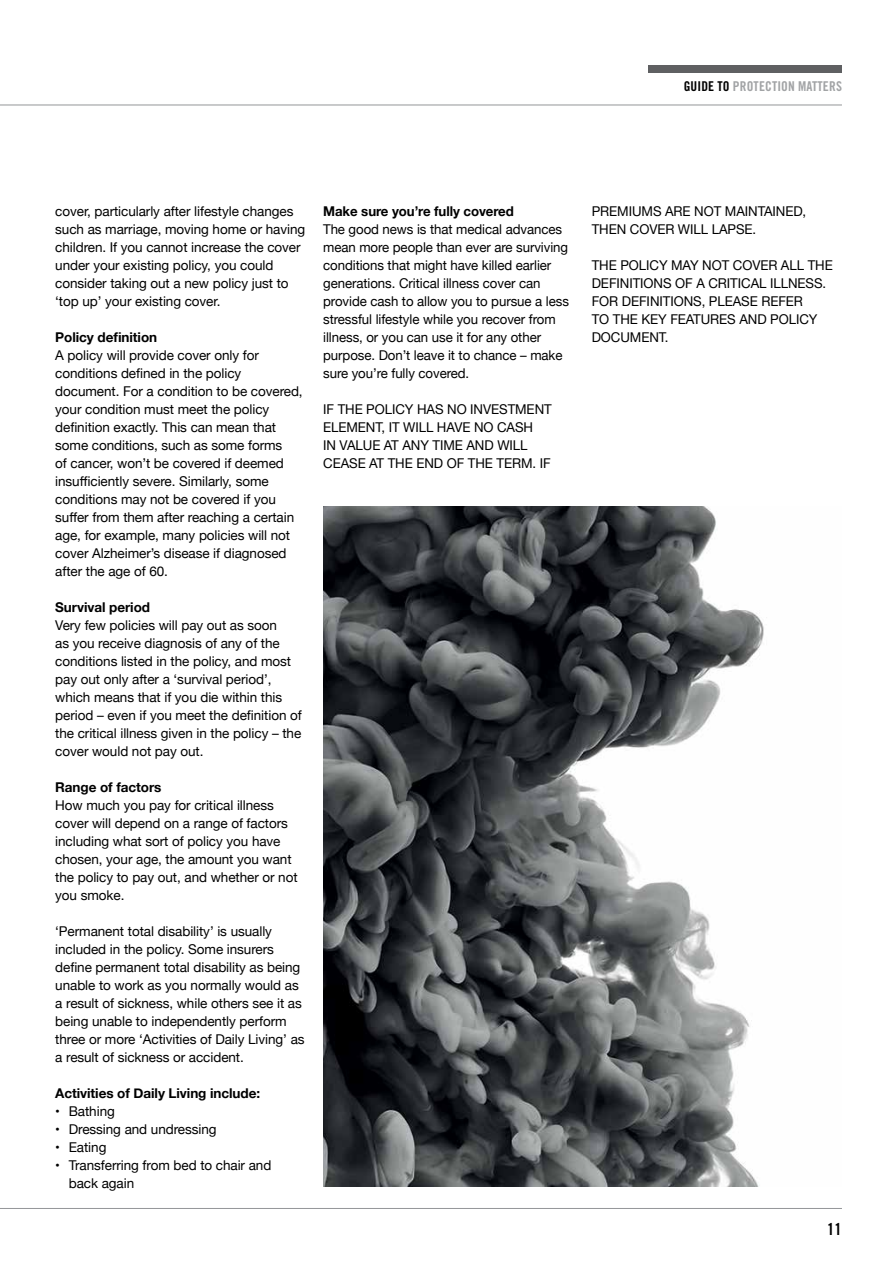
<style>
.page{position:relative;width:893px;height:1263px;background:#fff}
.page>*{position:absolute;margin:0;border:0;box-sizing:border-box;transform-origin:0 0}
.t1{font:16.5px "Trade Gothic Bold Cond Twenty";color:#000}
.t2{font:13.5px/18px "Helvetica Neue";letter-spacing:-.005em;color:#000}
.t3{font:700 13.5px "Helvetica Neue";letter-spacing:-.005em;color:#000}
.t4{font:13.5px "Trade Gothic Bold Cond Twenty";letter-spacing:.01em;color:#a1a3a5}
.s1{color:#000}
</style>
<div class="page">
<hr style="left:0;top:1208px;width:842px;height:1px;background:#939598">
<hr style="left:0;top:105px;width:842px;height:1px;background:#939598">
<div style="left:648px;top:65px;width:194px;height:8px;background:#5f6062"></div>
<img style="left:323px;top:506px;width:441px;height:680px">
<p class="t4" style="left:684px;top:78px;width:160px"><span class="s1">GUIDE TO</span> PROTECTION MATTERS</p>
<p class="t2" style="left:55px;top:202px;width:252px">cover, particularly after lifestyle changes such as marriage, moving home or having children. If you cannot increase the cover under your existing policy, you could consider taking out a new policy just to ‘top up’ your existing cover.</p>
<p class="t3" style="left:55px;top:329px;width:103px">Policy definition</p>
<p class="t2" style="left:55px;top:346px;width:249px">A policy will provide cover only for conditions defined in the policy document. For a condition to be covered, your condition must meet the policy definition exactly. This can mean that some conditions, such as some forms<br>of cancer, won’t be covered if deemed insufficiently severe. Similarly, some conditions may not be covered if you suffer from them after reaching a certain age, for example, many policies will not cover Alzheimer’s disease if diagnosed after the age of 60.</p>
<p class="t3" style="left:55px;top:599px;width:96px">Survival period</p>
<p class="t2" style="left:55px;top:616px;width:248px">Very few policies will pay out as soon<br>as you receive diagnosis of any of the conditions listed in the policy, and most pay out only after a ‘survival period’, which means that if you die within this period – even if you meet the definition of the critical illness given in the policy – the cover would not pay out.</p>
<p class="t3" style="left:55px;top:779px;width:108px">Range of factors</p>
<p class="t2" style="left:55px;top:796px;width:244px">How much you pay for critical illness cover will depend on a range of factors including what sort of policy you have chosen, your age, the amount you want the policy to pay out, and whether or not you smoke.</p>
<p class="t2" style="left:55px;top:922px;width:251px">‘Permanent total disability’ is usually included in the policy. Some insurers define permanent total disability as being unable to work as you normally would as a result of sickness, while others see it as being unable to independently perform three or more ‘Activities of Daily Living’ as a result of sickness or accident.</p>
<p class="t3" style="left:55px;top:1085px;width:206px">Activities of Daily Living include:</p>
<p class="t2" style="left:55px;top:1102px;width:61px">• Bathing</p>
<p class="t2" style="left:55px;top:1120px;width:163px">• Dressing and undressing</p>
<p class="t2" style="left:55px;top:1138px;width:53px">• Eating</p>
<p class="t2" style="left:69px;top:1156px;width:204px;text-indent:-14px">• Transferring from bed to chair and back again</p>
<p class="t3" style="left:323px;top:203px;width:192px">Make sure you’re fully covered</p>
<p class="t2" style="left:323px;top:220px;width:247px">The good news is that medical advances mean more people than ever are surviving conditions that might have killed earlier generations. Critical illness cover can provide cash to allow you to pursue a less stressful lifestyle while you recover from illness, or you can use it for any other purpose. Don’t leave it to chance – make sure you’re fully covered.</p>
<p class="t2" style="left:323px;top:400px;width:230px">IF THE POLICY HAS NO INVESTMENT<br>ELEMENT, IT WILL HAVE NO CASH<br>IN VALUE AT ANY TIME AND WILL<br>CEASE AT THE END OF THE TERM. IF</p>
<p class="t2" style="left:592px;top:202px;width:216px">PREMIUMS ARE NOT MAINTAINED,<br>THEN COVER WILL LAPSE.</p>
<p class="t2" style="left:592px;top:256px;width:243px">THE POLICY MAY NOT COVER ALL THE<br>DEFINITIONS OF A CRITICAL ILLNESS.<br>FOR DEFINITIONS, PLEASE REFER<br>TO THE KEY FEATURES AND POLICY<br>DOCUMENT.</p>
<p class="t1" style="left:827px;top:1219px;width:16px">11</p>
</div>
